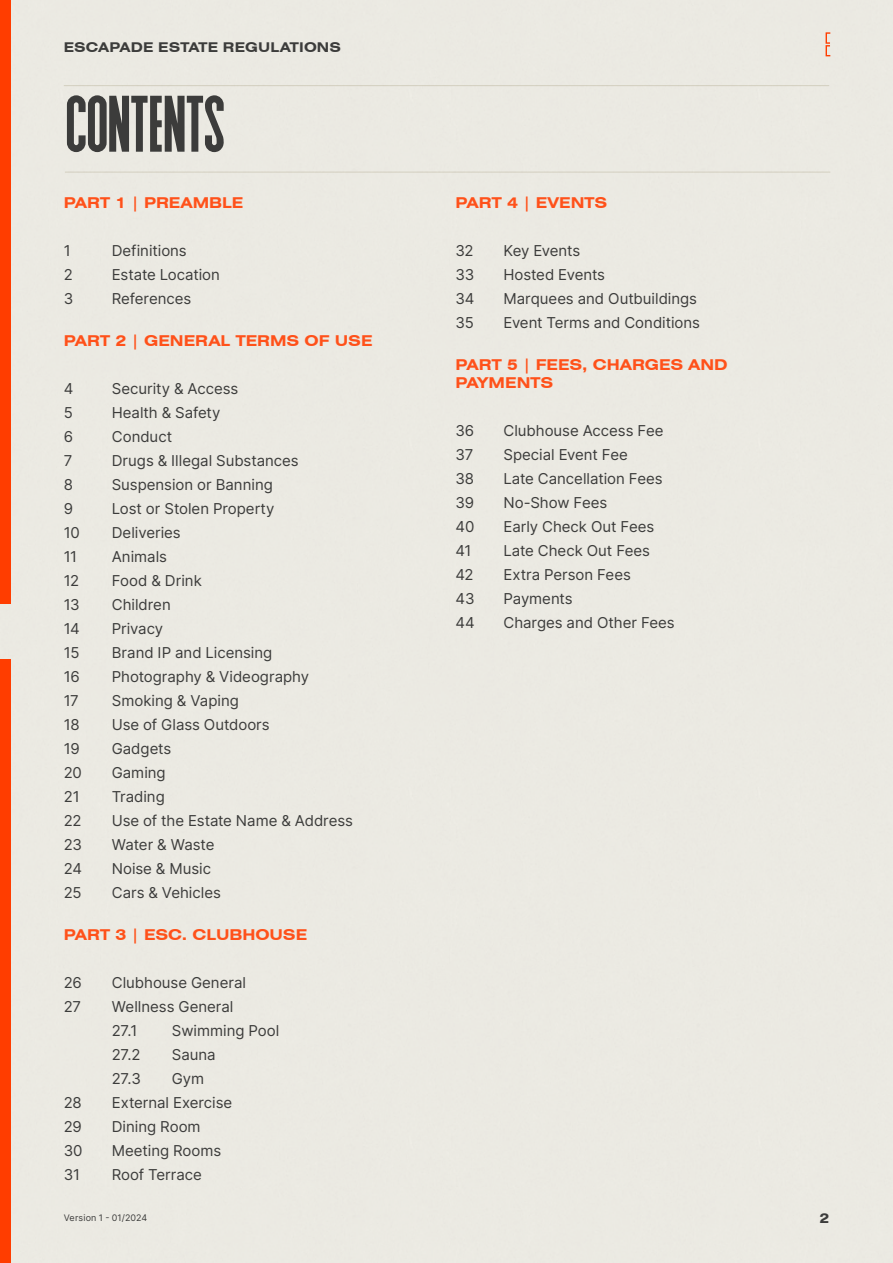
<style>
.page{position:relative;width:893px;height:1263px;background:#ebeae2}
.page>*{position:absolute;margin:0;border:0;box-sizing:border-box;transform-origin:0 0}
.t1{font:84px "II Balfron";letter-spacing:-.02em;color:#3c3c3b}
.t2{font:15px/24px "Inter";color:#3c3c3b}
.t3{font:700 expanded 15px/18px "Swiss 721 BT";color:#ff511a}
.t4{font:15px "Inter";letter-spacing:-.02em;color:#3c3c3b}
.t5{font:15px "Inter";letter-spacing:-.025em;color:#3c3c3b}
.t6{font:700 expanded 13.5px "Swiss 721 BT";letter-spacing:.015em;color:#3c3c3b}
.t7{font:9px "Inter";letter-spacing:.015em;color:#3c3c3b}
</style>
<div class="page">
<div style="left:0;top:660px;width:11px;height:603px;background:#ff3d00"></div>
<div style="left:0;top:0;width:11px;height:603px;background:#ff3d00"></div>
<svg style="left:826px;top:32px;width:4px;height:24px"></svg>
<hr style="left:64px;top:85px;width:765px;height:1px;background:#cfcab8">
<hr style="left:65px;top:172px;width:765px;height:1px;background:#cfcab8">
<p class="t6" style="left:64px;top:39px;width:279px">ESCAPADE ESTATE REGULATIONS</p>
<h1 class="t1" style="left:65px;top:86px;width:162px">CONTENTS</h1>
<p class="t3" style="left:64px;top:194px;width:181px">PART 1 | PREAMBLE</p>
<p class="t2" style="left:64px;top:238px;width:8px">1</p>
<p class="t2" style="left:112px;top:238px;width:77px">Definitions</p>
<p class="t2" style="left:64px;top:262px;width:11px">2</p>
<p class="t2" style="left:112px;top:262px;width:110px">Estate Location</p>
<p class="t2" style="left:64px;top:286px;width:11px">3</p>
<p class="t2" style="left:112px;top:286px;width:81px">References</p>
<p class="t3" style="left:64px;top:332px;width:310px">PART 2 | GENERAL TERMS OF USE</p>
<p class="t2" style="left:64px;top:376px;width:11px">4</p>
<p class="t2" style="left:112px;top:376px;width:128px">Security &amp; Access</p>
<p class="t2" style="left:64px;top:400px;width:11px">5</p>
<p class="t2" style="left:112px;top:400px;width:110px">Health &amp; Safety</p>
<p class="t2" style="left:64px;top:424px;width:11px">6</p>
<p class="t2" style="left:112px;top:424px;width:62px">Conduct</p>
<p class="t2" style="left:64px;top:448px;width:10px">7</p>
<p class="t2" style="left:112px;top:448px;width:188px">Drugs &amp; Illegal Substances</p>
<p class="t2" style="left:64px;top:472px;width:11px">8</p>
<p class="t2" style="left:112px;top:472px;width:163px">Suspension or Banning</p>
<p class="t2" style="left:64px;top:496px;width:11px">9</p>
<p class="t2" style="left:112px;top:496px;width:164px">Lost or Stolen Property</p>
<p class="t2" style="left:64px;top:520px;width:18px">10</p>
<p class="t2" style="left:112px;top:520px;width:70px">Deliveries</p>
<p class="t2" style="left:64px;top:544px;width:15px">11</p>
<p class="t2" style="left:112px;top:544px;width:57px">Animals</p>
<p class="t2" style="left:64px;top:568px;width:17px">12</p>
<p class="t2" style="left:112px;top:568px;width:92px">Food &amp; Drink</p>
<p class="t2" style="left:64px;top:592px;width:17px">13</p>
<p class="t2" style="left:112px;top:592px;width:61px">Children</p>
<p class="t2" style="left:64px;top:616px;width:18px">14</p>
<p class="t2" style="left:112px;top:616px;width:53px">Privacy</p>
<p class="t2" style="left:64px;top:640px;width:17px">15</p>
<p class="t2" style="left:112px;top:640px;width:162px">Brand IP and Licensing</p>
<p class="t2" style="left:64px;top:664px;width:18px">16</p>
<p class="t2" style="left:112px;top:664px;width:199px">Photography &amp; Videography</p>
<p class="t2" style="left:64px;top:688px;width:17px">17</p>
<p class="t2" style="left:112px;top:688px;width:129px">Smoking &amp; Vaping</p>
<p class="t2" style="left:64px;top:712px;width:17px">18</p>
<p class="t2" style="left:112px;top:712px;width:159px">Use of Glass Outdoors</p>
<p class="t2" style="left:64px;top:736px;width:18px">19</p>
<p class="t2" style="left:112px;top:736px;width:61px">Gadgets</p>
<p class="t2" style="left:64px;top:760px;width:20px">20</p>
<p class="t2" style="left:112px;top:760px;width:55px">Gaming</p>
<p class="t2" style="left:64px;top:784px;width:17px">21</p>
<p class="t2" style="left:112px;top:784px;width:55px">Trading</p>
<p class="t2" style="left:64px;top:808px;width:19px">22</p>
<p class="t2" style="left:112px;top:808px;width:243px">Use of the Estate Name &amp; Address</p>
<p class="t2" style="left:64px;top:832px;width:20px">23</p>
<p class="t4" style="left:112px;top:834px;width:104px">Water &amp; Waste</p>
<p class="t2" style="left:64px;top:856px;width:20px">24</p>
<p class="t2" style="left:112px;top:856px;width:101px">Noise &amp; Music</p>
<p class="t2" style="left:64px;top:880px;width:19px">25</p>
<p class="t2" style="left:112px;top:880px;width:111px">Cars &amp; Vehicles</p>
<p class="t3" style="left:64px;top:926px;width:245px">PART 3 | ESC. CLUBHOUSE</p>
<p class="t2" style="left:64px;top:970px;width:20px">26</p>
<p class="t2" style="left:112px;top:970px;width:136px">Clubhouse General</p>
<p class="t2" style="left:64px;top:994px;width:19px">27</p>
<p class="t2" style="left:112px;top:994px;width:123px">Wellness General<br>27.1</p>
<p class="t2" style="left:172px;top:1018px;width:109px">Swimming Pool</p>
<p class="t2" style="left:112px;top:1042px;width:30px">27.2</p>
<p class="t2" style="left:172px;top:1042px;width:45px">Sauna</p>
<p class="t2" style="left:112px;top:1066px;width:31px">27.3</p>
<p class="t2" style="left:172px;top:1066px;width:34px">Gym</p>
<p class="t2" style="left:64px;top:1090px;width:20px">28</p>
<p class="t2" style="left:112px;top:1090px;width:122px">External Exercise</p>
<p class="t2" style="left:64px;top:1114px;width:20px">29</p>
<p class="t2" style="left:112px;top:1114px;width:90px">Dining Room</p>
<p class="t2" style="left:64px;top:1138px;width:20px">30</p>
<p class="t2" style="left:112px;top:1138px;width:111px">Meeting Rooms</p>
<p class="t2" style="left:64px;top:1162px;width:18px">31</p>
<p class="t2" style="left:112px;top:1162px;width:92px">Roof Terrace</p>
<p class="t7" style="left:64px;top:1211px;width:85px">Version 1 - 01/2024</p>
<p class="t3" style="left:455px;top:194px;width:153px">PART 4 | EVENTS</p>
<p class="t2" style="left:455px;top:238px;width:20px">32</p>
<p class="t5" style="left:503px;top:240px;width:78px">Key Events</p>
<p class="t2" style="left:455px;top:262px;width:20px">33</p>
<p class="t2" style="left:503px;top:262px;width:103px">Hosted Events</p>
<p class="t2" style="left:455px;top:286px;width:21px">34</p>
<p class="t2" style="left:503px;top:286px;width:195px">Marquees and Outbuildings</p>
<p class="t2" style="left:455px;top:310px;width:20px">35</p>
<p class="t2" style="left:503px;top:310px;width:198px">Event Terms and Conditions</p>
<p class="t3" style="left:455px;top:356px;width:274px">PART 5 | FEES, CHARGES AND<br>PAYMENTS</p>
<p class="t2" style="left:455px;top:418px;width:20px">36</p>
<p class="t2" style="left:503px;top:418px;width:161px">Clubhouse Access Fee</p>
<p class="t2" style="left:455px;top:442px;width:19px">37</p>
<p class="t2" style="left:503px;top:442px;width:126px">Special Event Fee</p>
<p class="t2" style="left:455px;top:466px;width:20px">38</p>
<p class="t2" style="left:503px;top:466px;width:161px">Late Cancellation Fees</p>
<p class="t2" style="left:455px;top:490px;width:20px">39</p>
<p class="t2" style="left:503px;top:490px;width:105px">No-Show Fees</p>
<p class="t2" style="left:455px;top:514px;width:20px">40</p>
<p class="t2" style="left:503px;top:514px;width:152px">Early Check Out Fees</p>
<p class="t2" style="left:455px;top:538px;width:17px">41</p>
<p class="t2" style="left:503px;top:538px;width:148px">Late Check Out Fees</p>
<p class="t2" style="left:455px;top:562px;width:20px">42</p>
<p class="t2" style="left:503px;top:562px;width:129px">Extra Person Fees</p>
<p class="t2" style="left:455px;top:586px;width:21px">43</p>
<p class="t2" style="left:503px;top:586px;width:71px">Payments</p>
<p class="t2" style="left:455px;top:610px;width:21px">44</p>
<p class="t2" style="left:503px;top:610px;width:173px">Charges and Other Fees</p>
<p class="t6" style="left:819px;top:1210px;width:11px">2</p>
</div>
